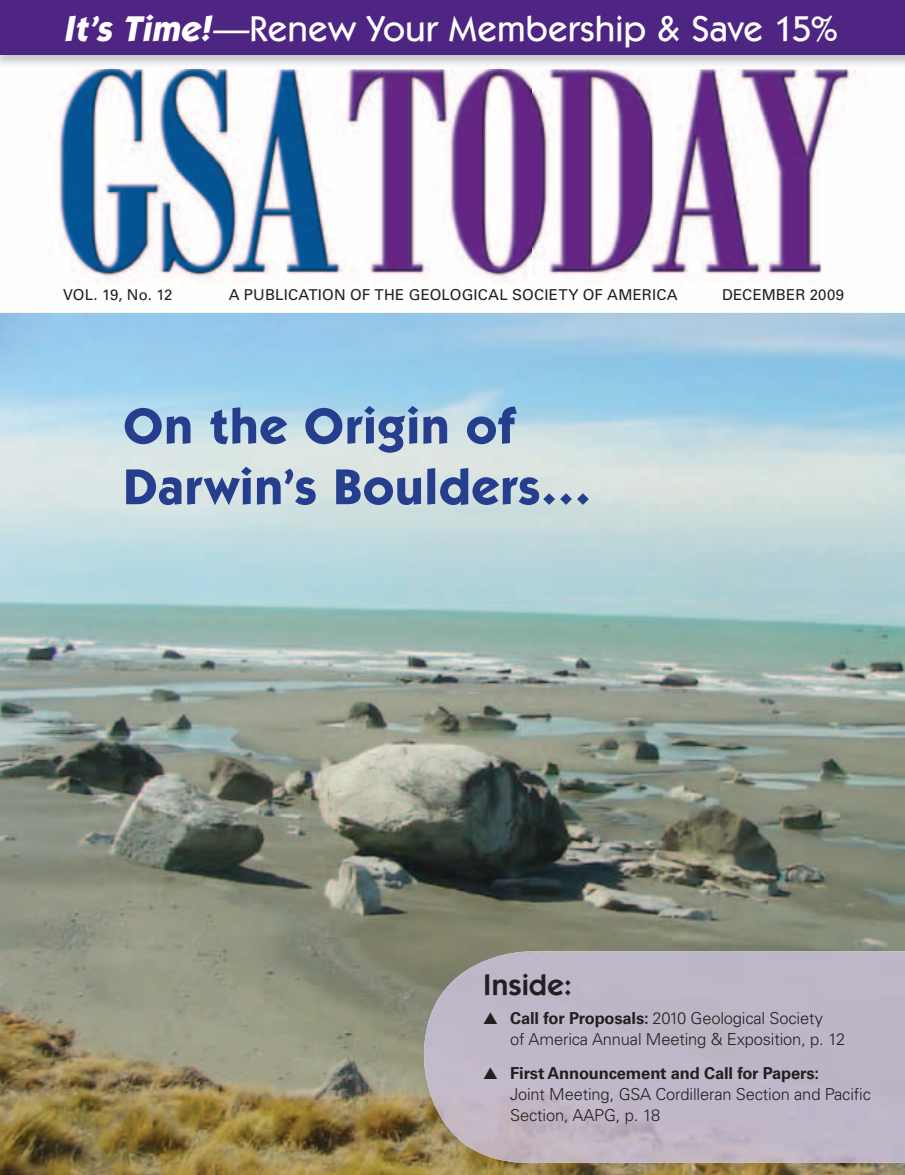
<style>
.page{position:relative;width:905px;height:1175px;background:#fff}
.page>*{position:absolute;margin:0;border:0;box-sizing:border-box;transform-origin:0 0}
.t1{font:700 50.7px/60.8px "Itc Kabel";letter-spacing:.02em;color:#253f8e}
.t2{font:500 36px "Itc Kabel";letter-spacing:.005em;color:#fff}
.t3{font:600 29.7px "Itc Kabel";letter-spacing:.01em;color:#231f20}
.t4{font:300 16.5px/21px "Univers";letter-spacing:-.01em;color:#231f20}
.t5{font:15px "Univers";letter-spacing:.015em;color:#231f20}
.s1{font-weight:700;font-style:italic}
.s2{font-style:italic}
.s3{font-weight:700}
</style>
<div class="page">
<img style="left:0;top:54px;width:904px;height:1120px">
<div style="left:0;top:0;width:904px;height:54px;background:#4e2582"></div>
<img style="left:424px;top:951px;width:480px;height:211px">
<h2 class="t2" style="left:64px;top:7px;width:779px"><span class="s1">It’s Time!</span><span class="s2">—</span>Renew Your Membership &amp; Save 15%</h2>
<p class="t5" style="left:63px;top:285px;width:111px">VOL. 19, No. 12</p>
<p class="t5" style="left:229px;top:285px;width:450px">A PUBLICATION OF THE GEOLOGICAL SOCIETY OF AMERICA</p>
<p class="t5" style="left:722px;top:285px;width:124px">DECEMBER 2009</p>
<h1 class="t1" style="left:123px;top:395px;width:469px">On the Origin of<br>Darwin’s Boulders…</h1>
<h3 class="t3" style="left:483px;top:967px;width:90px">Inside:</h3>
<p class="t4" style="left:510px;top:1007px;width:336px;text-indent:-27px">▲ <span class="s3">Call for Proposals:</span> 2010 Geological Society<br>of America Annual Meeting &amp; Exposition, p. 12</p>
<p class="t4" style="left:510px;top:1062px;width:362px;text-indent:-27px">▲ <span class="s3">First Announcement and Call for Papers:<br></span>Joint Meeting, GSA Cordilleran Section and Pacific<br>Section, AAPG, p. 18</p>
</div>
